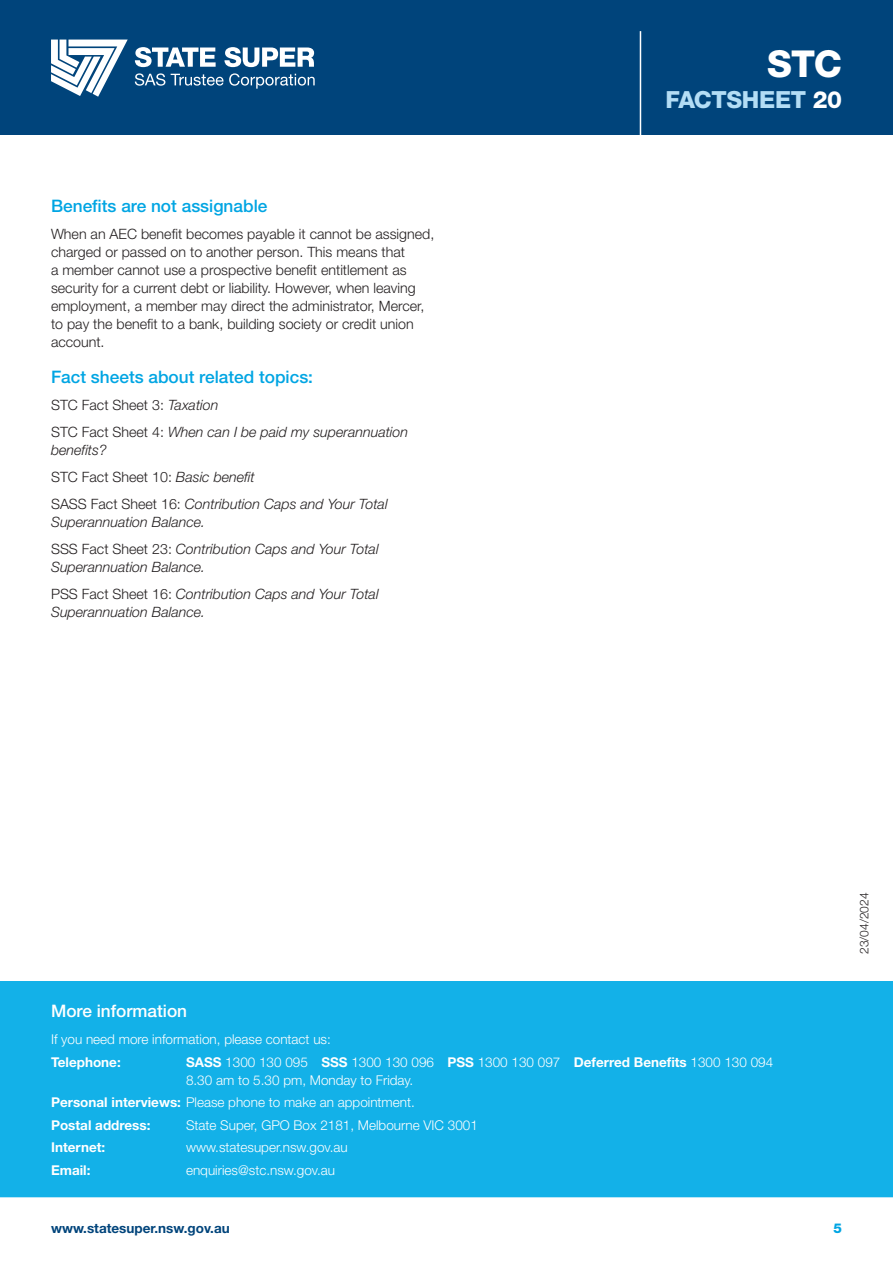
<style>
.page{position:relative;width:893px;height:1263px;background:#fff}
.page>*{position:absolute;margin:0;border:0;box-sizing:border-box;transform-origin:0 0}
.t1{font:800 37.2px "Helvetica Neue LT Std";color:#fff}
.t2{font:800 23.7px "Helvetica Neue LT Std";letter-spacing:-.02em;color:#b3ddf5}
.t3{font:500 17.25px "Helvetica Neue LT Pro";color:#00a5e3}
.t4{font:500 17.25px "Helvetica Neue LT Pro";color:#fff}
.t5{font:300 14.25px/18px "Helvetica Neue LT Pro";color:#231f20}
.t6{font:italic 300 14.25px/18px "Helvetica Neue LT Pro";color:#231f20}
.t7{font:300 13.5px/18px "Helvetica Neue LT Pro";color:#fff}
.t8{font:700 13.5px "Helvetica Neue LT Std";color:#fff}
.t9{font:700 13.5px "Helvetica Neue LT Std";color:#00447b}
.t10{font:800 13.5px "Helvetica Neue LT Std";color:#00a5e3}
.t11{font:300 12px "Helvetica Neue LT Pro";color:#231f20}
.s1{font-style:italic}
.s2{font-style:normal}
.s3{color:#fff}
.s4{font-family:"Helvetica Neue LT Std";font-weight:700}
</style>
<div class="page">
<div style="left:0;top:0;width:893px;height:135px;background:#00447b"></div>
<svg style="left:135px;top:47px;width:81px;height:20px"></svg>
<svg style="left:51px;top:40px;width:77px;height:57px"></svg>
<svg style="left:135px;top:73px;width:30px;height:13px"></svg>
<svg style="left:171px;top:73px;width:144px;height:16px"></svg>
<svg style="left:224px;top:47px;width:90px;height:20px"></svg>
<hr style="left:640px;top:31px;width:1px;height:104px;background:#fff">
<div style="left:0;top:981px;width:893px;height:216px;background:#13b1e8"></div>
<h2 class="t3" style="left:51px;top:195px;width:218px">Benefits are not assignable</h2>
<p class="t5" style="left:51px;top:224px;width:385px">When an AEC benefit becomes payable it cannot be assigned, charged or passed on to another person. This means that<br>a member cannot use a prospective benefit entitlement as security for a current debt or liability. However, when leaving employment, a member may direct the administrator, Mercer, to pay the benefit to a bank, building society or credit union account.</p>
<h2 class="t3" style="left:51px;top:366px;width:264px">Fact sheets about related topics:</h2>
<p class="t5" style="left:51px;top:395px;width:169px">STC Fact Sheet 3: <span class="s1">Taxation</span></p>
<p class="t6" style="left:51px;top:422px;width:359px"><span class="s2">STC Fact Sheet 4:</span> When can I be paid my superannuation benefits?</p>
<p class="t5" style="left:51px;top:467px;width:205px">STC Fact Sheet 10: <span class="s1">Basic benefit</span></p>
<p class="t6" style="left:51px;top:494px;width:338px"><span class="s2">SASS Fact Sheet 16:</span> Contribution Caps and Your Total<br>Superannuation Balance.</p>
<p class="t6" style="left:51px;top:539px;width:329px"><span class="s2">SSS Fact Sheet 23:</span> Contribution Caps and Your Total<br>Superannuation Balance.</p>
<p class="t6" style="left:51px;top:584px;width:329px"><span class="s2">PSS Fact Sheet 16:</span> Contribution Caps and Your Total<br>Superannuation Balance.</p>
<h1 class="t1" style="left:767px;top:41px;width:76px">STC</h1>
<h2 class="t2" style="left:665px;top:85px;width:178px">FACTSHEET <span class="s3">20</span></h2>
<p class="t11" style="left:857px;top:954px;width:63px;rotate:-90deg">23/04/2024</p>
<p class="t4" style="left:51px;top:1001px;width:138px">More information</p>
<p class="t7" style="left:51px;top:1030px;width:281px">If you need more information, please contact us:</p>
<p class="t8" style="left:51px;top:1053px;width:71px">Telephone:</p>
<p class="t7" style="left:186px;top:1052px;width:589px"><span class="s4">SASS</span> 1300 130 095 <span class="s4">SSS</span> 1300 130 096 <span class="s4">PSS</span> 1300 130 097 <span class="s4">Deferred Benefits</span> 1300 130 094<br>8.30 am to 5.30 pm, Monday to Friday.</p>
<p class="t7" style="left:51px;top:1093px;width:365px"><span class="s4">Personal interviews:</span> Please phone to make an appointment.</p>
<p class="t8" style="left:51px;top:1116px;width:101px">Postal address:</p>
<p class="t7" style="left:186px;top:1115px;width:293px">State Super, GPO Box 2181, Melbourne VIC 3001</p>
<p class="t8" style="left:51px;top:1139px;width:56px">Internet:</p>
<p class="t7" style="left:186px;top:1138px;width:163px">www.statesuper.nsw.gov.au</p>
<p class="t8" style="left:51px;top:1161px;width:41px">Email:</p>
<p class="t7" style="left:186px;top:1160px;width:151px">enquiries@stc.nsw.gov.au</p>
<p class="t9" style="left:51px;top:1220px;width:180px">www.statesuper.nsw.gov.au</p>
<p class="t10" style="left:833px;top:1220px;width:10px">5</p>
</div>
